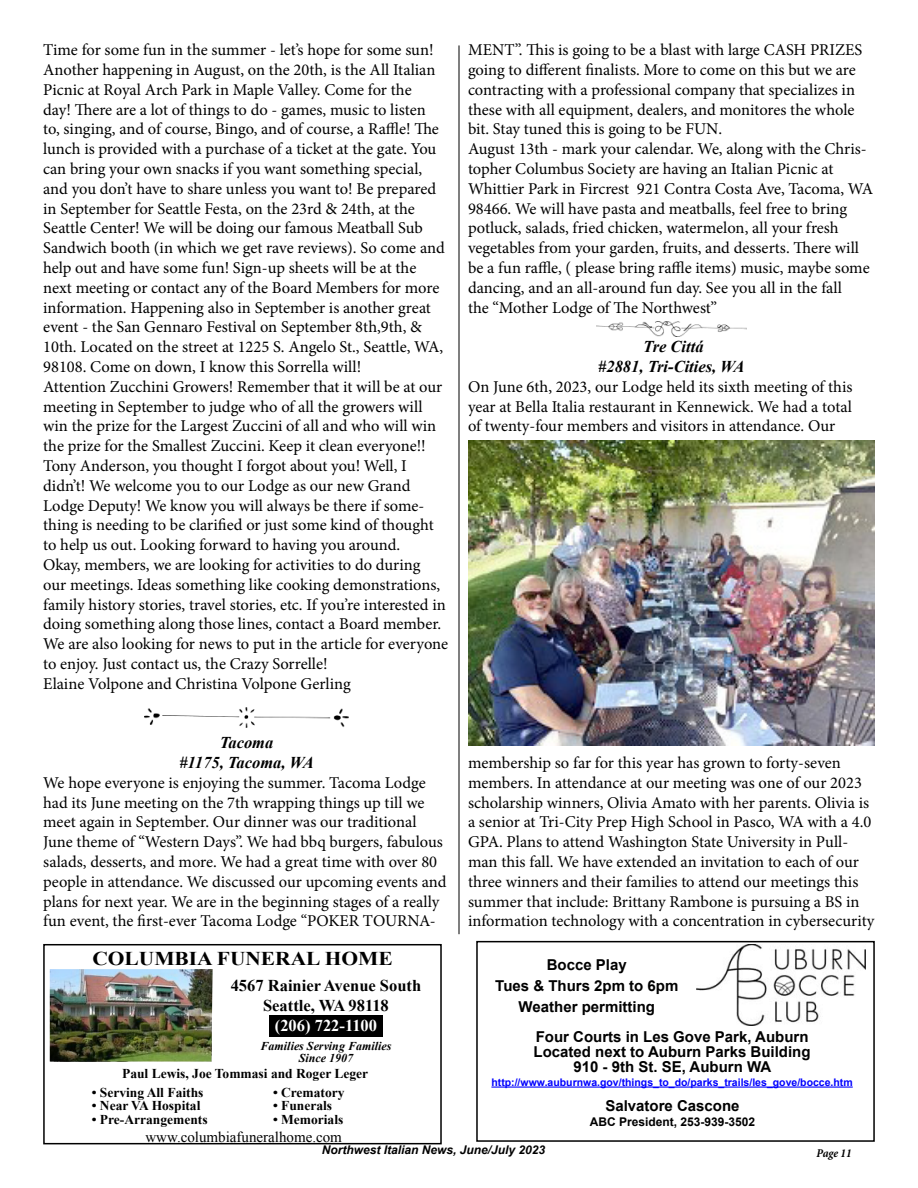
<style>
.page{position:relative;width:918px;height:1188px;background:#fff}
.page>*{position:absolute;margin:0;border:0;box-sizing:border-box;transform-origin:0 0}
.t1{font:700 19.5px "Times New Roman";color:#000;scale:1.1 1}
.t2{font:16.5px/19.8px "Minion Pro";color:#000}
.t3{font:italic 700 16.5px/19.8px "Times New Roman";color:#000;text-align:center}
.t4{font:700 16.5px/19.8px "Times New Roman";color:#000;text-align:center}
.t5{font:700 16.5px "Times New Roman";color:#fff}
.t6{font:700 15px/21px "Arial";color:#000;text-align:center}
.t7{font:15px "Times New Roman";color:#000}
.t8{font:700 13.5px "Times New Roman";color:#000}
.t9{font:italic 700 12px "Arial";color:#000}
.t10{font:italic 700 12px/12px "Times New Roman";color:#000;text-align:center}
.t11{font:700 12px "Arial";color:#000}
.t12{font:italic 700 condensed 12px "Minion Pro";letter-spacing:-.005em;color:#000}
.t13{font:700 10.5px "Arial";color:#00f}
</style>
<div class="page">
<div style="left:476px;top:941px;width:399px;height:201px;border:2px solid #000"></div>
<img style="left:696px;top:945px;width:169px;height:81px">
<hr style="left:491px;top:1087px;width:362px;height:1px;background:#00f">
<div style="left:269px;top:1016px;width:114px;height:21px;background:#000"></div>
<div style="left:43px;top:944px;width:399px;height:200px;border:2px solid #000"></div>
<img style="left:50px;top:969px;width:163px;height:92px">
<hr style="left:459px;top:45px;width:1px;height:889px;background:#000">
<img style="left:145px;top:707px;width:203px;height:21px">
<img style="left:468px;top:441px;width:407px;height:305px">
<img style="left:596px;top:322px;width:151px;height:14px">
<p class="t2" style="left:43px;top:40px;width:407px">Time for some fun in the summer - let’s hope for some sun!<br>Another happening in August, on the 20th, is the All Italian Picnic at Royal Arch Park in Maple Valley. Come for the<br>day! There are a lot of things to do - games, music to listen<br>to, singing, and of course, Bingo, and of course, a Raffle! The lunch is provided with a purchase of a ticket at the gate. You can bring your own snacks if you want something special, and you don’t have to share unless you want to! Be prepared in September for Seattle Festa, on the 23rd &amp; 24th, at the Seattle Center! We will be doing our famous Meatball Sub Sandwich booth (in which we get rave reviews). So come and help out and have some fun! Sign-up sheets will be at the next meeting or contact any of the Board Members for more information. Happening also in September is another great event - the San Gennaro Festival on September 8th,9th, &amp; 10th. Located on the street at 1225 S. Angelo St., Seattle, WA, 98108. Come on down, I know this Sorrella will!<br>Attention Zucchini Growers! Remember that it will be at our meeting in September to judge who of all the growers will win the prize for the Largest Zuccini of all and who will win the prize for the Smallest Zuccini. Keep it clean everyone!!<br>Tony Anderson, you thought I forgot about you! Well, I didn’t! We welcome you to our Lodge as our new Grand Lodge Deputy! We know you will always be there if some&shy;thing is needing to be clarified or just some kind of thought to help us out. Looking forward to having you around.<br>Okay, members, we are looking for activities to do during<br>our meetings. Ideas something like cooking demonstrations, family history stories, travel stories, etc. If you’re interested in doing something along those lines, contact a Board member.<br>We are also looking for news to put in the article for everyone to enjoy. Just contact us, the Crazy Sorrelle!<br>Elaine Volpone and Christina Volpone Gerling</p>
<p class="t3" style="left:179px;top:732px;width:136px">Tacoma<br>#1175, Tacoma, WA</p>
<p class="t2" style="left:43px;top:773px;width:405px">We hope everyone is enjoying the summer. Tacoma Lodge had its June meeting on the 7th wrapping things up till we meet again in September. Our dinner was our traditional June theme of “Western Days”. We had bbq burgers, fabulous salads, desserts, and more. We had a great time with over 80 people in attendance. We discussed our upcoming events and plans for next year. We are in the beginning stages of a really fun event, the first-ever Tacoma Lodge “POKER TOURNA-</p>
<p class="t1" style="left:92px;top:945px;width:275px">COLUMBIA FUNERAL HOME</p>
<p class="t4" style="left:231px;top:976px;width:192px">4567 Rainier Avenue South<br>Seattle, WA 98118</p>
<p class="t5" style="left:275px;top:1014px;width:104px">(206) 722-1100</p>
<p class="t10" style="left:261px;top:1039px;width:132px">Families Serving Families<br>Since 1907</p>
<p class="t8" style="left:122px;top:1064px;width:248px">Paul Lewis, Joe Tommasi and Roger Leger</p>
<p class="t8" style="left:92px;top:1083px;width:113px">• Serving All Faiths</p>
<p class="t8" style="left:92px;top:1097px;width:110px">• Near VA Hospital</p>
<p class="t8" style="left:92px;top:1110px;width:117px">• Pre-Arrangements</p>
<p class="t8" style="left:273px;top:1083px;width:73px">• Crematory</p>
<p class="t8" style="left:273px;top:1097px;width:61px">• Funerals</p>
<p class="t8" style="left:273px;top:1110px;width:72px">• Memorials</p>
<p class="t7" style="left:145px;top:1127px;width:198px">www.columbiafuneralhome.com</p>
<p class="t2" style="left:468px;top:40px;width:407px">MENT’’. This is going to be a blast with large CASH PRIZES going to different finalists. More to come on this but we are contracting with a professional company that specializes in these with all equipment, dealers, and monitores the whole bit. Stay tuned this is going to be FUN.<br>August 13th - mark your calendar. We, along with the Chris&shy;topher Columbus Society are having an Italian Picnic at Whittier Park in Fircrest 921 Contra Costa Ave, Tacoma, WA 98466. We will have pasta and meatballs, feel free to bring potluck, salads, fried chicken, watermelon, all your fresh vegetables from your garden, fruits, and desserts. There will be a fun raffle, ( please bring raffle items) music, maybe some dancing, and an all-around fun day. See you all in the fall<br>the “Mother Lodge of The Northwest”</p>
<p class="t3" style="left:598px;top:336px;width:148px">Tre Cittá<br>#2881, Tri-Cities, WA</p>
<p class="t2" style="left:468px;top:377px;width:386px;text-align:justify">On June 6th, 2023, our Lodge held its sixth meeting of this year at Bella Italia restaurant in Kennewick. We had a total of twenty-four members and visitors in attendance. Our</p>
<p class="t2" style="left:468px;top:753px;width:408px">membership so far for this year has grown to forty-seven members. In attendance at our meeting was one of our 2023 scholarship winners, Olivia Amato with her parents. Olivia is a senior at Tri-City Prep High School in Pasco, WA with a 4.0<br>GPA. Plans to attend Washington State University in Pull&shy;man this fall. We have extended an invitation to each of our three winners and their families to attend our meetings this summer that include: Brittany Rambone is pursuing a BS in information technology with a concentration in cybersecurity</p>
<p class="t6" style="left:495px;top:955px;width:185px">Bocce Play<br>Tues &amp; Thurs 2pm to 6pm<br>Weather permitting</p>
<p class="t6" style="left:534px;top:1029px;width:278px;line-height:15px">Four Courts in Les Gove Park, Auburn<br>Located next to Auburn Parks Building<br>910 - 9th St. SE, Auburn WA</p>
<p class="t6" style="left:605px;top:1096px;width:136px">Salvatore Cascone</p>
<p class="t11" style="left:590px;top:1114px;width:167px">ABC President, 253-939-3502</p>
<p class="t13" style="left:491px;top:1075px;width:363px">http://www.auburnwa.gov/things_to_do/parks_trails/les_gove/bocce.htm</p>
<p class="t9" style="left:322px;top:1142px;width:225px">Northwest Italian News, June/July 2023</p>
<p class="t12" style="left:816px;top:1145px;width:37px">Page 11</p>
</div>
